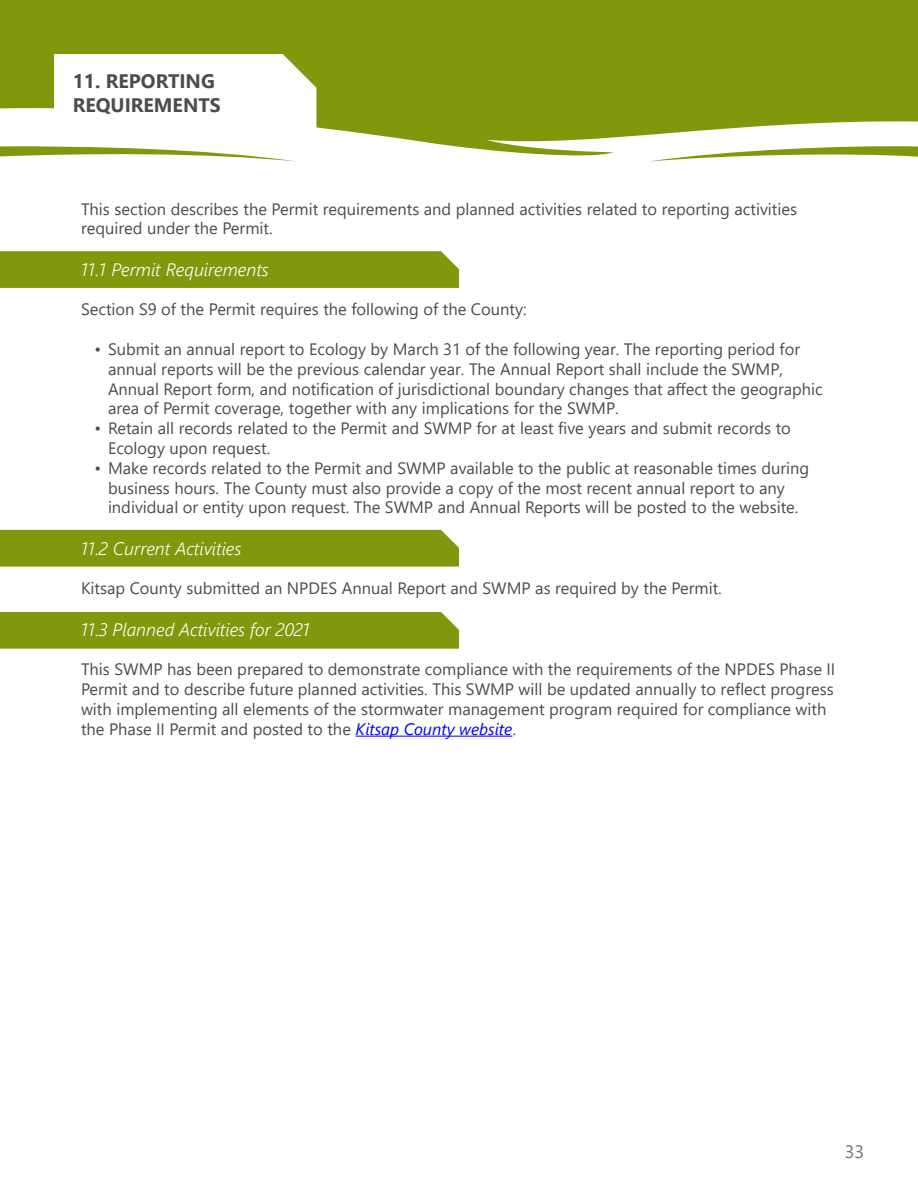
<style>
.page{position:relative;width:918px;height:1188px;background:#fff}
.page>*{position:absolute;margin:0;border:0;box-sizing:border-box;transform-origin:0 0}
.t1{font:700 19.5px/23.4px "Segoe UI";color:#4b4c4d}
.t2{font:italic 300 18px "Segoe UI";color:#fff}
.t3{font:18px "Segoe UI";color:#6f7073}
.t4{font:16.5px/19.8px "Segoe UI";color:#4b4c4d}
.s1{font-style:italic;color:#00f}
</style>
<div class="page">
<div style="left:0;top:612px;width:459px;height:37px;background:#81980d"></div>
<div style="left:0;top:530px;width:459px;height:37px;background:#81980d"></div>
<div style="left:0;top:251px;width:459px;height:37px;background:#81980d"></div>
<hr style="left:355px;top:736px;width:157px;height:1px;background:#00f">
<svg style="left:0;top:0;width:918px;height:156px;background:#91a52c"></svg>
<svg style="left:649px;top:145px;width:269px;height:17px"></svg>
<svg style="left:0;top:146px;width:297px;height:16px"></svg>
<svg style="left:54px;top:54px;width:262px;height:82px"></svg>
<p class="t1" style="left:73px;top:68px;width:150px">11. REPORTING<br>REQUIREMENTS</p>
<p class="t4" style="left:81px;top:197px;width:718px">This section describes the Permit requirements and planned activities related to reporting activities required under the Permit.</p>
<p class="t2" style="left:81px;top:252px;width:189px">11.1 Permit Requirements</p>
<p class="t4" style="left:81px;top:298px;width:447px">Section S9 of the Permit requires the following of the County:</p>
<p class="t4" style="left:108px;top:338px;width:716px;text-indent:-14px">• Submit an annual report to Ecology by March 31 of the following year. The reporting period for annual reports will be the previous calendar year. The Annual Report shall include the SWMP, Annual Report form, and notification of jurisdictional boundary changes that affect the geographic area of Permit coverage, together with any implications for the SWMP.</p>
<p class="t4" style="left:108px;top:417px;width:684px;text-indent:-14px">• Retain all records related to the Permit and SWMP for at least five years and submit records to<br>Ecology upon request.</p>
<p class="t4" style="left:108px;top:456px;width:703px;text-indent:-14px">• Make records related to the Permit and SWMP available to the public at reasonable times during business hours. The County must also provide a copy of the most recent annual report to any individual or entity upon request. The SWMP and Annual Reports will be posted to the website.</p>
<p class="t2" style="left:81px;top:531px;width:162px">11.2 Current Activities</p>
<p class="t4" style="left:81px;top:577px;width:642px">Kitsap County submitted an NPDES Annual Report and SWMP as required by the Permit.</p>
<p class="t2" style="left:81px;top:612px;width:230px">11.3 Planned Activities for 2021</p>
<p class="t4" style="left:81px;top:658px;width:756px">This SWMP has been prepared to demonstrate compliance with the requirements of the NPDES Phase II Permit and to describe future planned activities. This SWMP will be updated annually to reflect progress with implementing all elements of the stormwater management program required for compliance with the Phase II Permit and posted to the <span class="s1">Kitsap County website</span>.</p>
<p class="t3" style="left:845px;top:1135px;width:21px">33</p>
</div>
